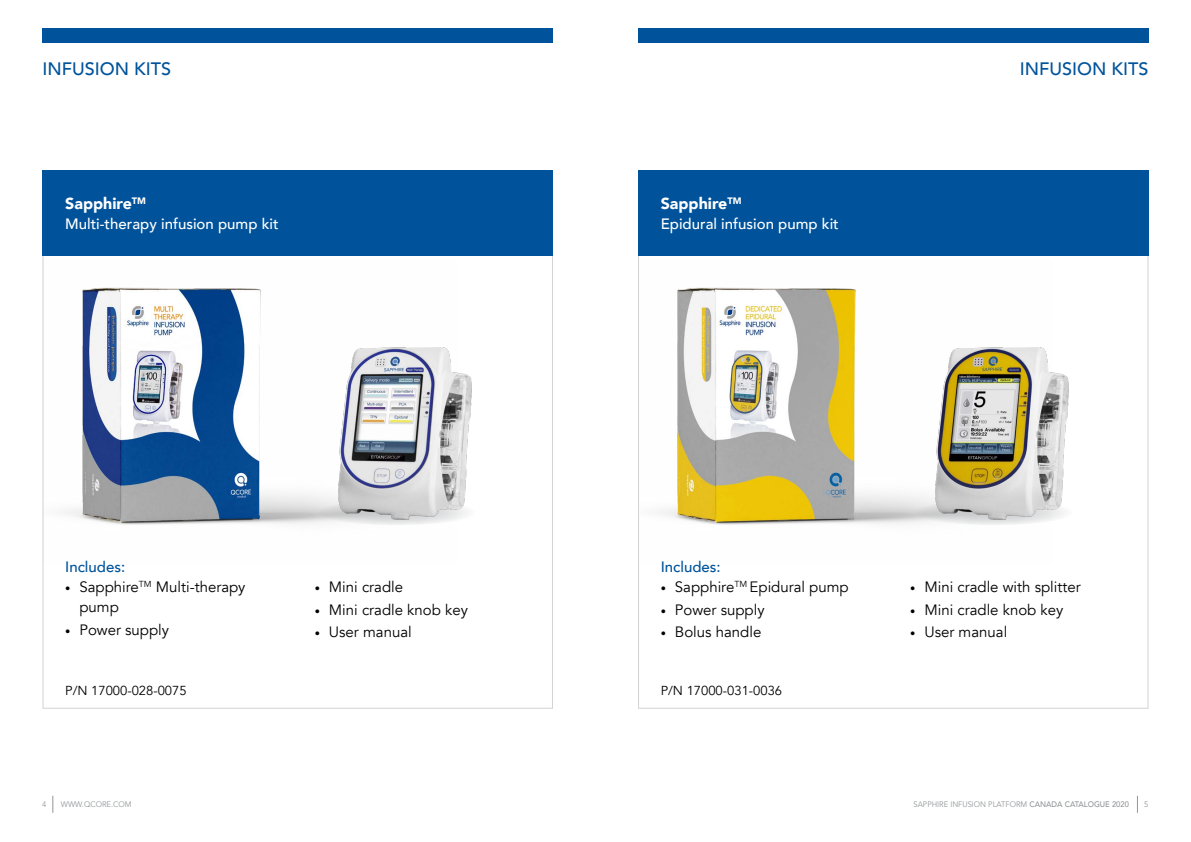
<style>
.page{position:relative;width:1191px;height:842px;background:#fff}
.page>*{position:absolute;margin:0;border:0;box-sizing:border-box;transform-origin:0 0}
.t1{font:500 18px "Avenir";color:#00539b}
.t2{font:900 16px "Avenir";color:#fff}
.t3{font:15px/20px "Avenir";color:#000}
.t4{font:500 15px "Avenir";color:#fff}
.t5{font:500 15px "Avenir";color:#00539b}
.t6{font:13px "Avenir";color:#000}
.t7{font:8px "Avenir";color:#939598;scale:.95 1}
.s1{font-size:10.5px}
.s2{font-weight:500}
</style>
<div class="page">
<div style="left:43px;top:28px;width:510px;height:15px;background:#00539b"></div>
<div style="left:638px;top:28px;width:510px;height:15px;background:#00539b"></div>
<img style="left:658px;top:287px;width:280px;height:238px">
<img style="left:63px;top:287px;width:278px;height:238px">
<div style="left:43px;top:170px;width:510px;height:85px;background:#00539b"></div>
<div style="left:638px;top:170px;width:510px;height:85px;background:#00539b"></div>
<svg style="left:914px;top:500px;width:159px;height:25px"></svg>
<img style="left:935px;top:347px;width:133px;height:172px">
<svg style="left:317px;top:500px;width:160px;height:25px"></svg>
<img style="left:338px;top:347px;width:133px;height:172px">
<svg style="left:1137px;top:796px;width:1px;height:17px"></svg>
<svg style="left:52px;top:796px;width:1px;height:17px"></svg>
<p class="t1" style="left:43px;top:53px;width:130px">INFUSION KITS</p>
<p class="t1" style="left:1019px;top:53px;width:130px">INFUSION KITS</p>
<p class="t2" style="left:65px;top:190px;width:82px">Sapphire<sup>TM</sup></p>
<p class="t4" style="left:65px;top:211px;width:215px">Multi-therapy infusion pump kit</p>
<p class="t2" style="left:660px;top:190px;width:82px">Sapphire<sup>TM</sup></p>
<p class="t4" style="left:660px;top:211px;width:180px">Epidural infusion pump kit</p>
<p class="t5" style="left:65px;top:554px;width:62px">Includes:</p>
<p class="t3" style="left:79px;top:577px;width:168px;text-indent:-14px"><span class="s1">•</span> Sapphire<sup>TM</sup> Multi-therapy pump</p>
<p class="t3" style="left:65px;top:620px;width:105px"><span class="s1">•</span> Power supply</p>
<p class="t3" style="left:315px;top:577px;width:90px"><span class="s1">•</span> Mini cradle</p>
<p class="t3" style="left:315px;top:600px;width:155px"><span class="s1">•</span> Mini cradle knob key</p>
<p class="t3" style="left:315px;top:622px;width:98px"><span class="s1">•</span> User manual</p>
<p class="t5" style="left:660px;top:554px;width:62px">Includes:</p>
<p class="t3" style="left:660px;top:577px;width:190px"><span class="s1">•</span> Sapphire<sup>TM</sup> Epidural pump</p>
<p class="t3" style="left:660px;top:600px;width:105px"><span class="s1">•</span> Power supply</p>
<p class="t3" style="left:660px;top:622px;width:102px"><span class="s1">•</span> Bolus handle</p>
<p class="t6" style="left:65px;top:682px;width:123px">P/N 17000-028-0075</p>
<p class="t6" style="left:660px;top:682px;width:123px">P/N 17000-031-0036</p>
<p class="t3" style="left:910px;top:577px;width:172px"><span class="s1">•</span> Mini cradle with splitter</p>
<p class="t3" style="left:910px;top:600px;width:155px"><span class="s1">•</span> Mini cradle knob key</p>
<p class="t3" style="left:910px;top:622px;width:98px"><span class="s1">•</span> User manual</p>
<p class="t7" style="left:61px;top:799px;width:76px">WWW.QCORE.COM</p>
<p class="t7" style="left:913px;top:799px;width:228px">SAPPHIRE INFUSION PLATFORM <span class="s2">CANADA CATALOGUE 2020</span></p>
<p class="t7" style="left:42px;top:799px;width:6px">4</p>
<p class="t7" style="left:1144px;top:799px;width:6px">5</p>
</div>
